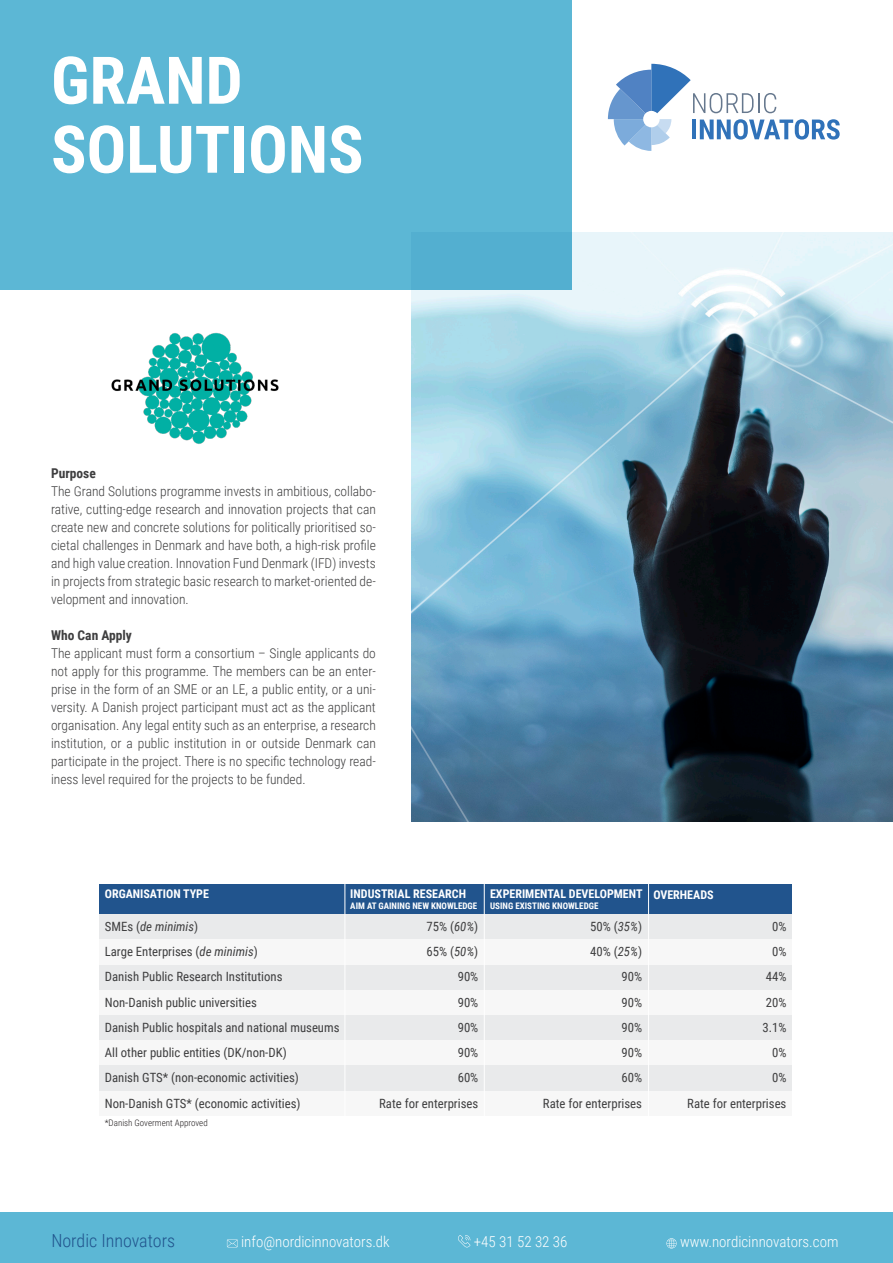
<style>
.page{position:relative;width:893px;height:1263px;background:#fff}
.page>*{position:absolute;margin:0;border:0;box-sizing:border-box;transform-origin:0 0}
.t1{font:700 65.85px "Roboto Condensed";color:#fff}
.t2{font:300 18px "Roboto Condensed";color:#21548d}
.t3{font:300 15px "Roboto Condensed";color:#fff}
.t4{font:300 13.5px/18px "Roboto Condensed";color:#3e3e3f;text-align:justify}
.t5{font:700 13.5px "Roboto Condensed";color:#3e3e3f}
.t6{font:12.75px "Roboto Condensed";color:#3e3e3f}
.t7{font:italic 12.75px "Roboto Condensed";color:#3e3e3f}
.t8{font:700 12px "Roboto Condensed";color:#fff}
.t9{font:700 9px "Roboto Condensed";color:#fff}
.t10{font:300 9px "Roboto Condensed";color:#231f20}
.s1{font-style:normal}
.s2{font-style:italic}
</style>
<div class="page">
<img style="left:412px;top:233px;width:481px;height:588px">
<svg style="left:608px;top:64px;width:232px;height:87px"></svg>
<div style="left:0;top:1212px;width:893px;height:51px;background:#59b6d5"></div>
<div style="left:0;top:0;width:571px;height:289px;background:#59b6d5"></div>
<svg style="left:227px;top:1239px;width:11px;height:8px"></svg>
<svg style="left:458px;top:1235px;width:12px;height:12px"></svg>
<svg style="left:666px;top:1238px;width:11px;height:10px"></svg>
<img style="left:111px;top:332px;width:168px;height:112px">
<div style="left:99px;top:888px;width:692px;height:227px;background:#e9eaeb"></div>
<div style="left:99px;top:884px;width:692px;height:30px;background:#21548d"></div>
<div style="left:99px;top:940px;width:692px;height:25px;background:#f7f7f7"></div>
<div style="left:99px;top:990px;width:692px;height:25px;background:#f7f7f7"></div>
<div style="left:99px;top:1041px;width:692px;height:24px;background:#f7f7f7"></div>
<div style="left:99px;top:1091px;width:692px;height:24px;background:#f7f7f7"></div>
<hr style="left:345px;top:883px;width:1px;height:255px;background:#fff">
<hr style="left:484px;top:883px;width:1px;height:257px;background:#fff">
<hr style="left:648px;top:883px;width:1px;height:257px;background:#fff">
<p class="t1" style="left:51px;top:34px;width:193px">GRAND</p>
<p class="t1" style="left:51px;top:103px;width:314px">SOLUTIONS</p>
<p class="t5" style="left:51px;top:464px;width:46px">Purpose</p>
<p class="t4" style="left:51px;top:482px;width:326px">The Grand Solutions programme invests in ambitious, collabo&shy;rative, cutting-edge research and innovation projects that can create new and concrete solutions for politically prioritised so&shy;cietal challenges in Denmark and have both, a high-risk profile and high value creation. Innovation Fund Denmark (IFD) invests in projects from strategic basic research to market-oriented de&shy;velopment and innovation.</p>
<p class="t5" style="left:51px;top:626px;width:82px">Who Can Apply</p>
<p class="t4" style="left:51px;top:644px;width:326px">The applicant must form a consortium – Single applicants do not apply for this programme. The members can be an enter&shy;prise in the form of an SME or an LE, a public entity, or a uni&shy;versity. A Danish project participant must act as the applicant organisation. Any legal entity such as an enterprise, a research institution, or a public institution in or outside Denmark can participate in the project. There is no specific technology read&shy;iness level required for the projects to be funded.</p>
<p class="t8" style="left:105px;top:885px;width:106px">ORGANISATION TYPE</p>
<p class="t8" style="left:350px;top:885px;width:117px">INDUSTRIAL RESEARCH</p>
<p class="t9" style="left:350px;top:899px;width:129px">AIM AT GAINING NEW KNOWLEDGE</p>
<p class="t7" style="left:105px;top:917px;width:95px"><span class="s1">SMEs (</span>de minimis<span class="s1">)</span></p>
<p class="t6" style="left:105px;top:943px;width:154px">Large Enterprises (<span class="s2">de minimis</span>)</p>
<p class="t6" style="left:105px;top:968px;width:179px">Danish Public Research Institutions</p>
<p class="t6" style="left:105px;top:993px;width:154px">Non-Danish public universities</p>
<p class="t6" style="left:105px;top:1018px;width:236px">Danish Public hospitals and national museums</p>
<p class="t6" style="left:105px;top:1044px;width:183px">All other public entities (DK/non-DK)</p>
<p class="t6" style="left:105px;top:1069px;width:196px">Danish GTS* (non-economic activities)</p>
<p class="t6" style="left:105px;top:1094px;width:197px">Non-Danish GTS* (economic activities)</p>
<p class="t10" style="left:105px;top:1117px;width:104px">*Danish Goverment Approved</p>
<p class="t6" style="left:426px;top:917px;width:53px">75% (<span class="s2">60%</span>)</p>
<p class="t6" style="left:426px;top:943px;width:53px">65% (<span class="s2">50%</span>)</p>
<p class="t6" style="left:458px;top:968px;width:22px">90%</p>
<p class="t6" style="left:458px;top:993px;width:22px">90%</p>
<p class="t6" style="left:458px;top:1018px;width:22px">90%</p>
<p class="t6" style="left:458px;top:1044px;width:22px">90%</p>
<p class="t6" style="left:458px;top:1069px;width:22px">60%</p>
<p class="t6" style="left:379px;top:1094px;width:101px">Rate for enterprises</p>
<p class="t8" style="left:490px;top:885px;width:154px">EXPERIMENTAL DEVELOPMENT</p>
<p class="t9" style="left:490px;top:899px;width:110px">USING EXISTING KNOWLEDGE</p>
<p class="t6" style="left:590px;top:917px;width:53px">50% (<span class="s2">35%</span>)</p>
<p class="t6" style="left:590px;top:943px;width:53px">40% (<span class="s2">25%</span>)</p>
<p class="t6" style="left:621px;top:968px;width:22px">90%</p>
<p class="t6" style="left:621px;top:993px;width:22px">90%</p>
<p class="t6" style="left:621px;top:1018px;width:22px">90%</p>
<p class="t6" style="left:621px;top:1044px;width:22px">90%</p>
<p class="t6" style="left:621px;top:1069px;width:22px">60%</p>
<p class="t6" style="left:543px;top:1094px;width:101px">Rate for enterprises</p>
<p class="t8" style="left:653px;top:886px;width:62px">OVERHEADS</p>
<p class="t6" style="left:772px;top:917px;width:16px">0%</p>
<p class="t6" style="left:772px;top:943px;width:16px">0%</p>
<p class="t6" style="left:766px;top:968px;width:22px">44%</p>
<p class="t6" style="left:766px;top:993px;width:22px">20%</p>
<p class="t6" style="left:762px;top:1018px;width:26px">3.1%</p>
<p class="t6" style="left:772px;top:1044px;width:16px">0%</p>
<p class="t6" style="left:772px;top:1069px;width:16px">0%</p>
<p class="t6" style="left:687px;top:1094px;width:101px">Rate for enterprises</p>
<p class="t2" style="left:51px;top:1228px;width:125px">Nordic Innovators</p>
<p class="t3" style="left:241px;top:1231px;width:150px">info@nordicinnovators.dk</p>
<p class="t3" style="left:474px;top:1231px;width:95px">+45 31 52 32 36</p>
<p class="t3" style="left:680px;top:1231px;width:160px">www.nordicinnovators.com</p>
</div>
